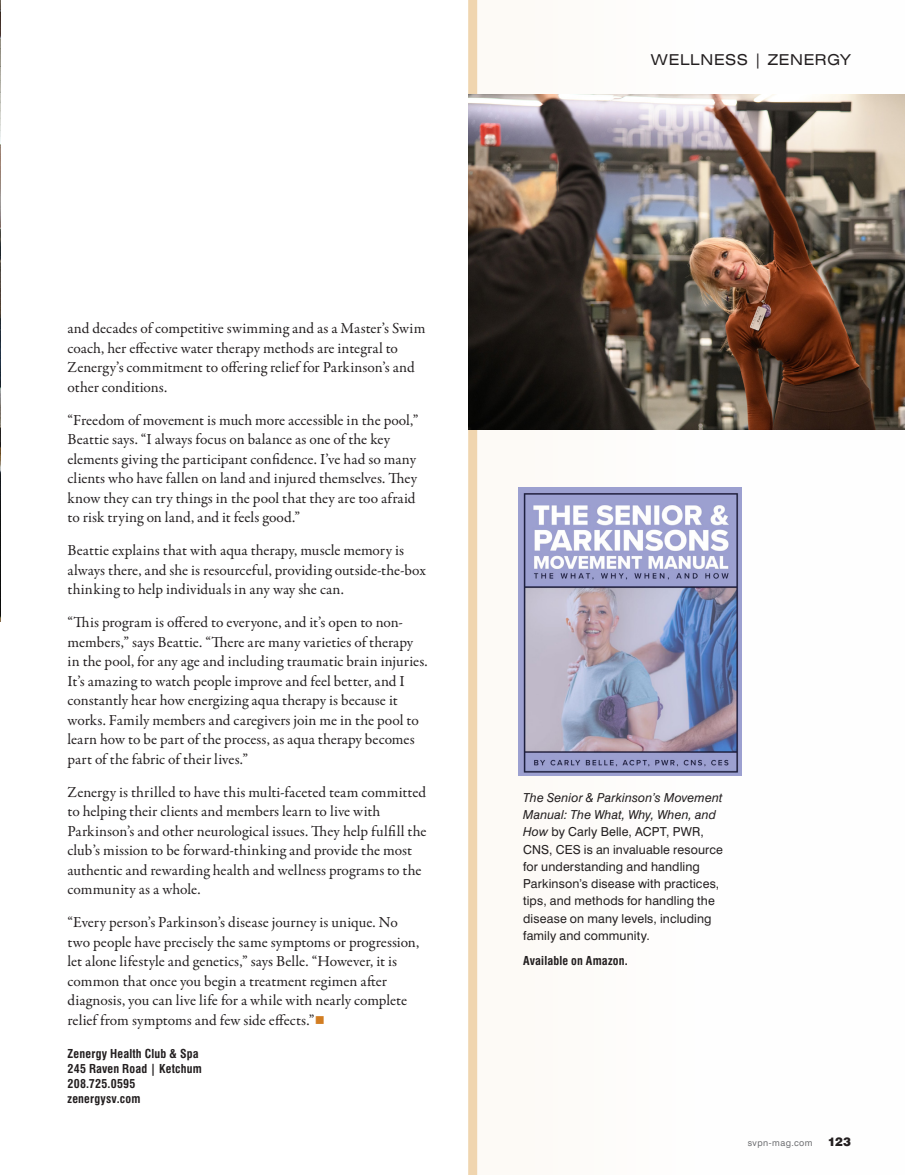
<style>
.page{position:relative;width:905px;height:1175px;background:#fff}
.page>*{position:absolute;margin:0;border:0;box-sizing:border-box;transform-origin:0 0}
.SVPN___body_text_p9_after{font:15.3px/19.5px "Garamond Premr Pro";letter-spacing:.015em;color:#231f20}
.SVPN___body_last_paragraph_1p_after{font:15.3px/19.5px "Garamond Premr Pro";letter-spacing:.005em;color:#231f20}
.SVPN___top_page_identifier{font:expanded 15px "Swiss 721 BT";letter-spacing:.04em;color:#231f20}
.SVPN___sidebar_body_p7_after{font:12.3px/17.2px "Swiss 721 BT";letter-spacing:.01em;color:#231f20}
.SVPN___CAL___time_price_address_phone_we{font:700 condensed 12px/15px "Swiss 721 BT";letter-spacing:.015em;color:#231f20}
.SVPN___event_contact{font:700 condensed 12px "Swiss 721 BT";letter-spacing:.015em;color:#231f20}
.t1{font:900 12px "Swiss 721 BT";color:#231f20}
.t2{font:9px "Swiss 721 BT";letter-spacing:.05em;color:#6c6d70}
.s1{color:#d27d22}
.s2{font-style:italic}
</style>
<div class="page">
<img style="left:0;top:0;width:1px;height:621px">
<img style="left:518px;top:487px;width:223px;height:289px">
<div style="left:468px;top:0;width:9px;height:1174px;background:#f0d5af"></div>
<img style="left:468px;top:95px;width:436px;height:334px">
<p class="SVPN___top_page_identifier" style="left:651px;top:51px;width:201px">WELLNESS | ZENERGY</p>
<p class="SVPN___body_text_p9_after" style="left:68px;top:319px;width:359px">and decades of competitive swimming and as a Master’s Swim coach, her effective water therapy methods are integral to Zenergy’s commitment to offering relief for Parkinson’s and other conditions.</p>
<p class="SVPN___body_text_p9_after" style="left:68px;top:410px;width:352px">“Freedom of movement is much more accessible in the pool,” Beattie says. “I always focus on balance as one of the key elements giving the participant confidence. I’ve had so many clients who have fallen on land and injured themselves. They know they can try things in the pool that they are too afraid to risk trying on land, and it feels good.”</p>
<p class="SVPN___body_text_p9_after" style="left:68px;top:541px;width:360px">Beattie explains that with aqua therapy, muscle memory is always there, and she is resourceful, providing outside-the-box thinking to help individuals in any way she can.</p>
<p class="SVPN___body_text_p9_after" style="left:68px;top:613px;width:361px">“This program is offered to everyone, and it’s open to non&shy;members,” says Beattie. “There are many varieties of therapy in the pool, for any age and including traumatic brain injuries.<br>It’s amazing to watch people improve and feel better, and I constantly hear how energizing aqua therapy is because it works. Family members and caregivers join me in the pool to learn how to be part of the process, as aqua therapy becomes part of the fabric of their lives.”</p>
<p class="SVPN___body_text_p9_after" style="left:68px;top:782px;width:360px">Zenergy is thrilled to have this multi-faceted team committed to helping their clients and members learn to live with Parkinson’s and other neurological issues. They help fulfill the club’s mission to be forward-thinking and provide the most authentic and rewarding health and wellness programs to the community as a whole.</p>
<p class="SVPN___body_last_paragraph_1p_after" style="left:68px;top:913px;width:353px">“Every person’s Parkinson’s disease journey is unique. No two people have precisely the same symptoms or progression, let alone lifestyle and genetics,” says Belle. “However, it is common that once you begin a treatment regimen after diagnosis, you can live life for a while with nearly complete relief from symptoms and few side effects.”<span class="s1">■</span></p>
<p class="SVPN___CAL___time_price_address_phone_we" style="left:68px;top:1046px;width:136px">Zenergy Health Club &amp; Spa<br>245 Raven Road | Ketchum</p>
<p class="SVPN___CAL___time_price_address_phone_we" style="left:68px;top:1076px;width:74px">208.725.0595 zenergysv.com</p>
<p class="SVPN___sidebar_body_p7_after" style="left:523px;top:788px;width:201px"><span class="s2">The Senior &amp; Parkinson’s Movement<br>Manual: The What, Why, When, and<br>How</span> by Carly Belle, ACPT, PWR,<br>CNS, CES is an invaluable resource for understanding and handling<br>Parkinson’s disease with practices, tips, and methods for handling the disease on many levels, including family and community.</p>
<p class="SVPN___event_contact" style="left:523px;top:953px;width:106px">Available on Amazon.</p>
<p class="t2" style="left:747px;top:1137px;width:66px">svpn-mag.com</p>
<p class="t1" style="left:827px;top:1134px;width:25px">123</p>
</div>
